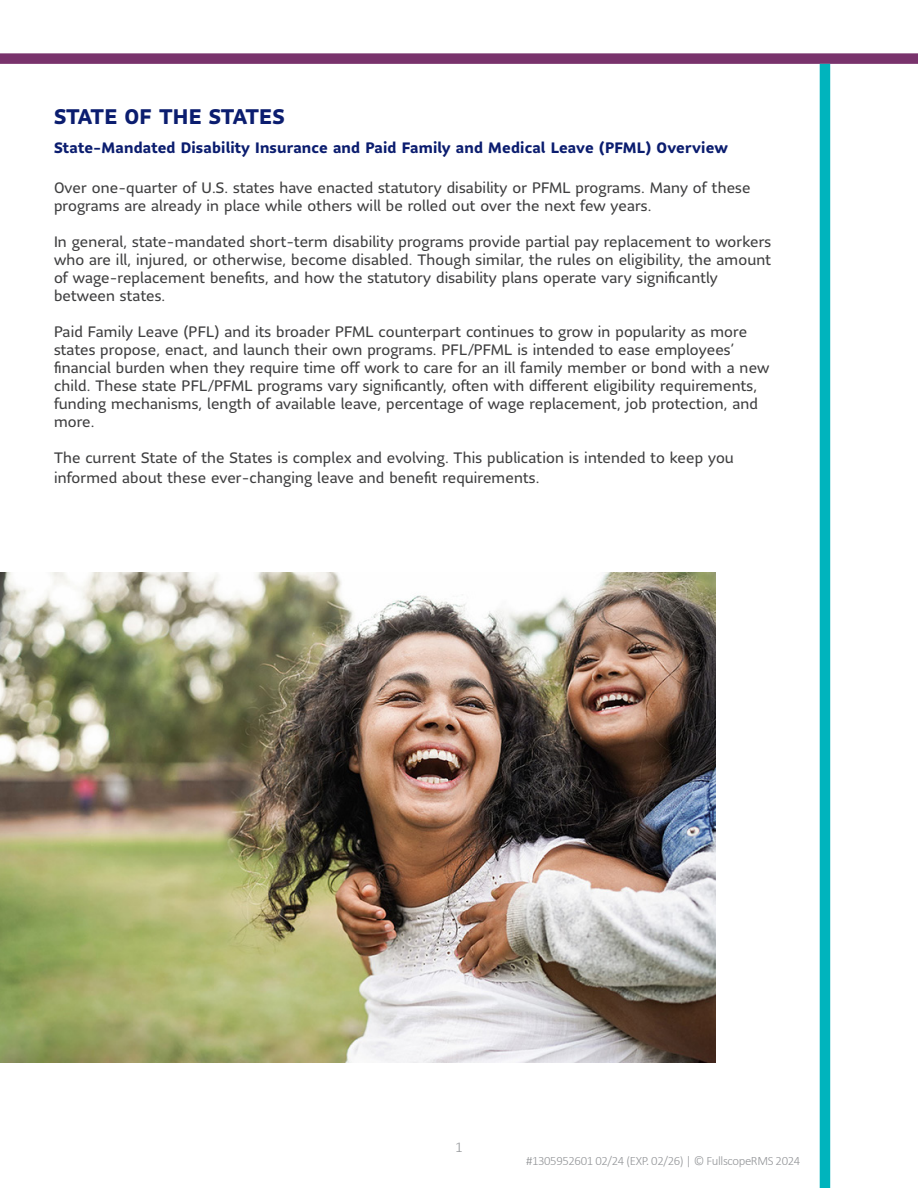
<style>
.page{position:relative;width:918px;height:1188px;background:#fff}
.page>*{position:absolute;margin:0;border:0;box-sizing:border-box;transform-origin:0 0}
.t1{font:700 21px "Sun Life Sans";color:#0b1d6f}
.t2{font:15px/18px "Sun Life Sans";letter-spacing:.01em;color:#3e3e3f}
.t3{font:700 15px "Sun Life Sans";letter-spacing:.01em;color:#0b1d6f}
.t4{font:300 15px "Calibri";color:#939598}
.t5{font:300 12.75px "Calibri";letter-spacing:-.03em;color:#939598}
</style>
<div class="page">
<div style="left:0;top:53px;width:918px;height:11px;background:#79336c"></div>
<div style="left:820px;top:64px;width:10px;height:1124px;background:#00b4bd"></div>
<img style="left:0;top:572px;width:716px;height:490px">
<p class="t1" style="left:54px;top:102px;width:232px">STATE OF THE STATES</p>
<p class="t3" style="left:54px;top:137px;width:676px">State-Mandated Disability Insurance and Paid Family and Medical Leave (PFML) Overview</p>
<p class="t2" style="left:54px;top:178px;width:698px">Over one-quarter of U.S. states have enacted statutory disability or PFML programs. Many of these programs are already in place while others will be rolled out over the next few years.</p>
<p class="t2" style="left:54px;top:232px;width:719px">In general, state-mandated short-term disability programs provide partial pay replacement to workers who are ill, injured, or otherwise, become disabled. Though similar, the rules on eligibility, the amount of wage-replacement benefits, and how the statutory disability plans operate vary significantly between states.</p>
<p class="t2" style="left:54px;top:322px;width:717px">Paid Family Leave (PFL) and its broader PFML counterpart continues to grow in popularity as more states propose, enact, and launch their own programs. PFL/PFML is intended to ease employees’ financial burden when they require time off work to care for an ill family member or bond with a new child. These state PFL/PFML programs vary significantly, often with different eligibility requirements, funding mechanisms, length of available leave, percentage of wage replacement, job protection, and more.</p>
<p class="t2" style="left:54px;top:448px;width:681px;line-height:19.5px">The current State of the States is complex and evolving. This publication is intended to keep you informed about these ever-changing leave and benefit requirements.</p>
<p class="t4" style="left:455px;top:1137px;width:9px">1</p>
<p class="t5" style="left:526px;top:1153px;width:276px">#1305952601 02/24 (EXP. 02/26) | © FullscopeRMS 2024</p>
</div>
